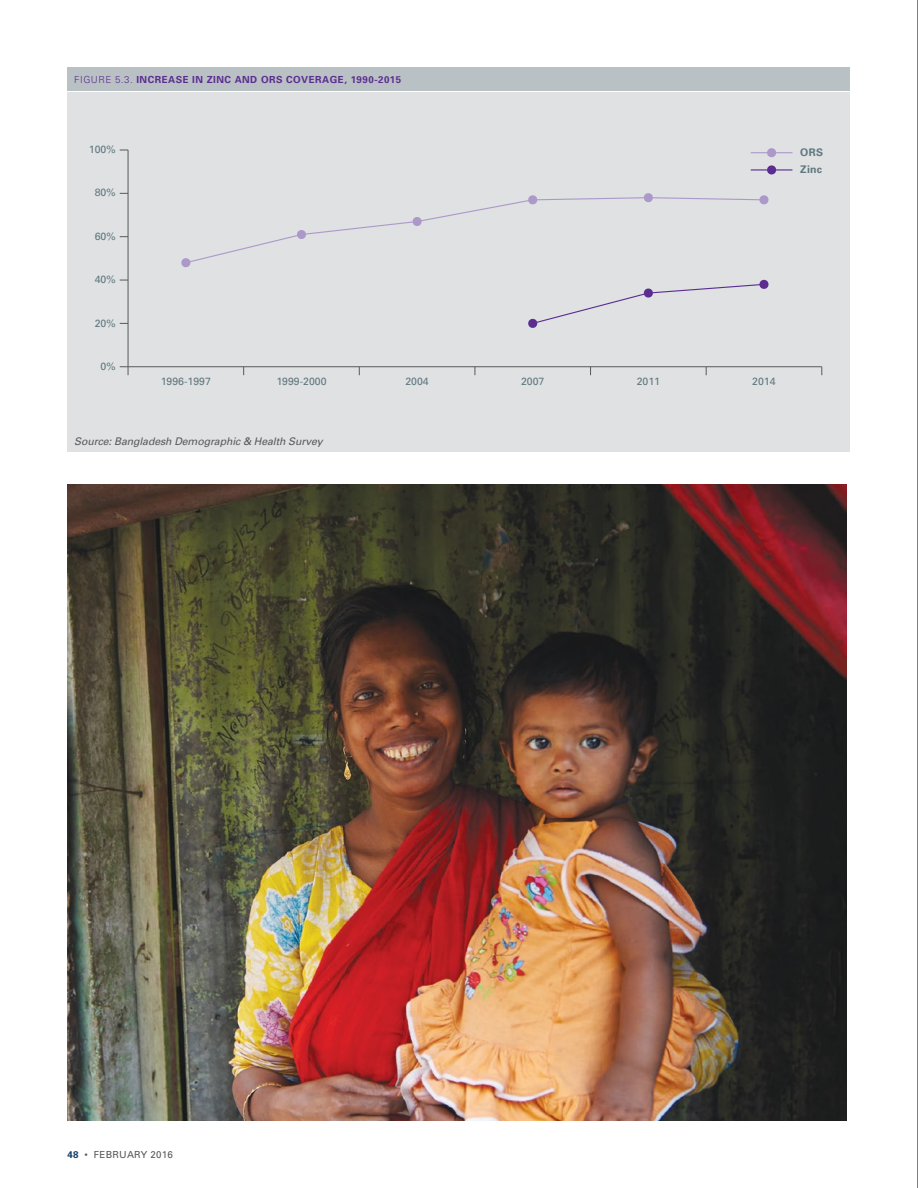
<style>
.page{position:relative;width:918px;height:1188px;background:#fff}
.page>*{position:absolute;margin:0;border:0;box-sizing:border-box;transform-origin:0 0}
.t1{font:10.5px "Univers";color:#5f777e}
.t2{font:italic 10.5px "Univers";letter-spacing:-.01em;color:#58595b}
.t3{font:700 10.5px "Univers";letter-spacing:.03em;color:#5f777e}
.t4{font:700 9.75px "Univers";letter-spacing:.05em;color:#5c2d91}
.t5{font:9.75px "Univers";letter-spacing:.025em;color:#58595b}
.s1{font-weight:300}
.s2{font-weight:700;color:#133f6d}
</style>
<div class="page">
<div style="left:68px;top:92px;width:782px;height:360px;background:#dfe1e3"></div>
<hr style="left:128px;top:366px;width:694px;height:1px;background:#58595b">
<hr style="left:128px;top:150px;width:1px;height:217px;background:#58595b">
<svg style="left:120px;top:366px;width:9px;height:9px"></svg>
<hr style="left:751px;top:169px;width:41px;height:2px;background:#5c2d91">
<svg style="left:532px;top:284px;width:227px;height:41px"></svg>
<hr style="left:751px;top:152px;width:41px;height:1px;background:#ad99c9">
<svg style="left:189px;top:197px;width:576px;height:67px"></svg>
<div style="left:767px;top:165px;width:9px;height:9px;background:#5c2d91;border-radius:4px"></div>
<div style="left:528px;top:319px;width:9px;height:9px;background:#5c2d91;border-radius:4px"></div>
<div style="left:644px;top:289px;width:9px;height:9px;background:#5c2d91;border-radius:4px"></div>
<div style="left:759px;top:280px;width:9px;height:9px;background:#5c2d91;border-radius:4px"></div>
<div style="left:767px;top:148px;width:9px;height:9px;background:#ad99c9;border-radius:4px"></div>
<div style="left:181px;top:258px;width:9px;height:9px;background:#ad99c9;border-radius:4px"></div>
<div style="left:297px;top:230px;width:9px;height:9px;background:#ad99c9;border-radius:4px"></div>
<div style="left:413px;top:217px;width:9px;height:9px;background:#ad99c9;border-radius:4px"></div>
<div style="left:528px;top:195px;width:9px;height:9px;background:#ad99c9;border-radius:4px"></div>
<div style="left:644px;top:193px;width:9px;height:9px;background:#ad99c9;border-radius:4px"></div>
<div style="left:759px;top:195px;width:9px;height:9px;background:#ad99c9;border-radius:4px"></div>
<div style="left:68px;top:68px;width:782px;height:23px;background:#b9c1c5"></div>
<img style="left:68px;top:485px;width:779px;height:635px">
<hr style="left:917px;top:0;width:1px;height:1188px;background:#000">
<p class="t4" style="left:74px;top:73px;width:328px"><span class="s1">FIGURE 5.3.</span> INCREASE IN ZINC AND ORS COVERAGE, 1990-2015</p>
<p class="t1" style="left:89px;top:143px;width:28px">100%</p>
<p class="t1" style="left:95px;top:187px;width:23px">80%</p>
<p class="t1" style="left:95px;top:230px;width:23px">60%</p>
<p class="t1" style="left:95px;top:273px;width:23px">40%</p>
<p class="t1" style="left:95px;top:317px;width:23px">20%</p>
<p class="t1" style="left:101px;top:360px;width:17px">0%</p>
<p class="t1" style="left:161px;top:376px;width:52px">1996-1997</p>
<p class="t1" style="left:276px;top:376px;width:52px">1999-2000</p>
<p class="t1" style="left:405px;top:376px;width:25px">2004</p>
<p class="t1" style="left:521px;top:376px;width:25px">2007</p>
<p class="t1" style="left:637px;top:376px;width:25px">2011</p>
<p class="t1" style="left:752px;top:376px;width:25px">2014</p>
<p class="t2" style="left:74px;top:435px;width:250px">Source: Bangladesh Demographic &amp; Health Survey</p>
<p class="t3" style="left:800px;top:146px;width:24px">ORS</p>
<p class="t3" style="left:800px;top:163px;width:23px">Zinc</p>
<p class="t5" style="left:68px;top:1149px;width:107px"><span class="s2">48</span> • FEBRUARY 2016</p>
</div>
